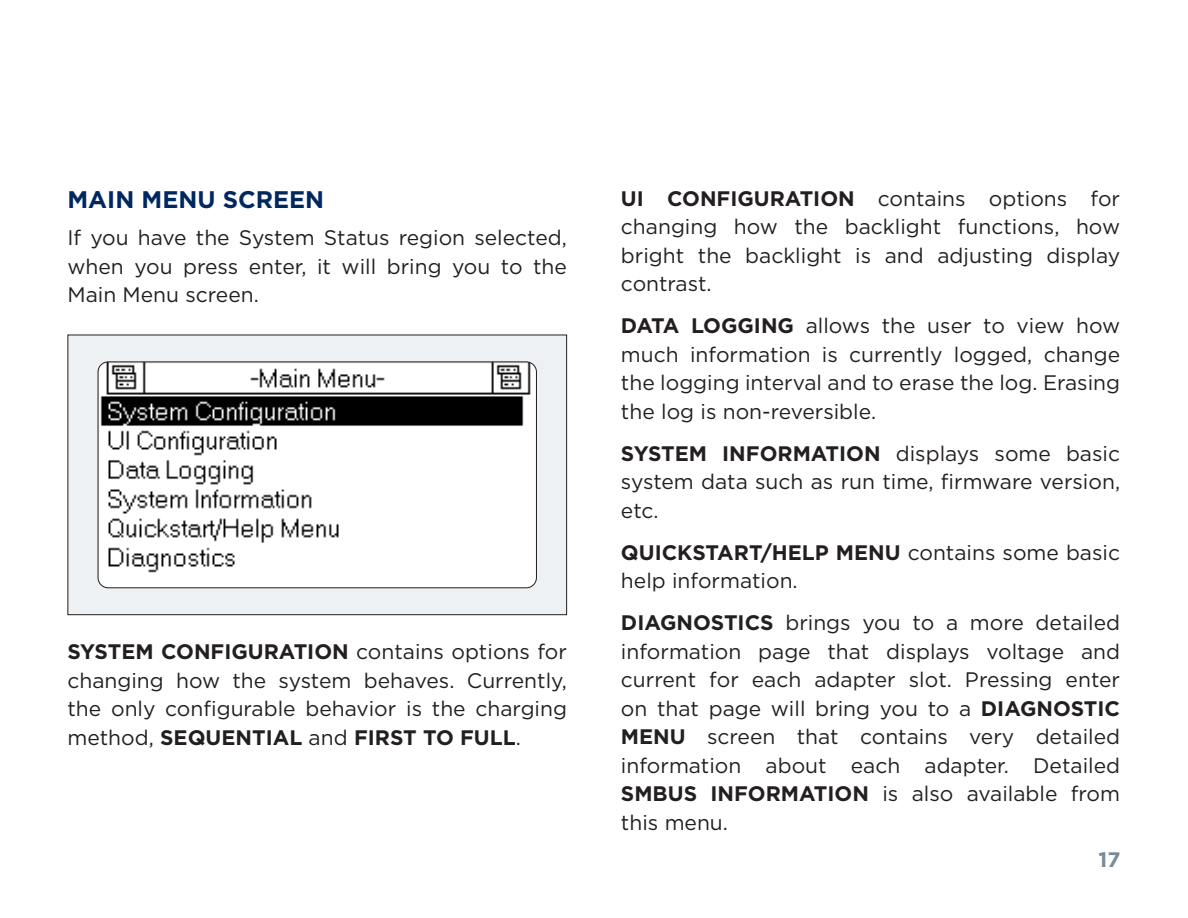
<style>
.page{position:relative;width:1188px;height:918px;background:#fff}
.page>*{position:absolute;margin:0;border:0;box-sizing:border-box;transform-origin:0 0}
.t1{font:700 24px "Gotham";color:#00285f}
.t2{font:21px/28.5px "Gotham";color:#231f20;text-align:justify}
.t3{font:700 21px "Gotham";color:#7b8a97}
.s1{font-weight:700}
</style>
<div class="page">
<div style="left:68px;top:335px;width:499px;height:280px;background:#eef1f4"></div>
<img style="left:98px;top:363px;width:438px;height:225px">
<div style="left:98px;top:361px;width:439px;height:227px;border:1px solid #231f20;border-radius:10px"></div>
<div style="left:68px;top:335px;width:499px;height:280px;border:1px solid #231f20"></div>
<p class="t1" style="left:68px;top:184px;width:258px">MAIN MENU SCREEN</p>
<p class="t2" style="left:68px;top:223px;width:501px">If you have the System Status region selected, when you press enter, it will bring you to the Main Menu screen.</p>
<p class="t2" style="left:68px;top:637px;width:501px"><span class="s1">SYSTEM CONFIGURATION</span> contains options for changing how the system behaves. Currently, the only configurable behavior is the charging method, <span class="s1">SEQUENTIAL</span> and <span class="s1">FIRST TO FULL</span>.</p>
<p class="t2" style="left:621px;top:184px;width:501px"><span class="s1">UI CONFIGURATION</span> contains options for changing how the backlight functions, how bright the backlight is and adjusting display contrast.</p>
<p class="t2" style="left:621px;top:311px;width:501px"><span class="s1">DATA LOGGING</span> allows the user to view how much information is currently logged, change the logging interval and to erase the log. Erasing the log is non‑reversible.</p>
<p class="t2" style="left:621px;top:439px;width:501px"><span class="s1">SYSTEM INFORMATION</span> displays some basic system data such as run time, firmware version, etc.</p>
<p class="t2" style="left:621px;top:538px;width:501px"><span class="s1">QUICKSTART/HELP MENU</span> contains some basic help information.</p>
<p class="t2" style="left:621px;top:608px;width:501px"><span class="s1">DIAGNOSTICS</span> brings you to a more detailed information page that displays voltage and current for each adapter slot. Pressing enter on that page will bring you to a <span class="s1">DIAGNOSTIC MENU</span> screen that contains very detailed information about each adapter. Detailed <span class="s1">SMBUS INFORMATION</span> is also available from this menu.</p>
<p class="t3" style="left:1099px;top:846px;width:23px">17</p>
</div>
